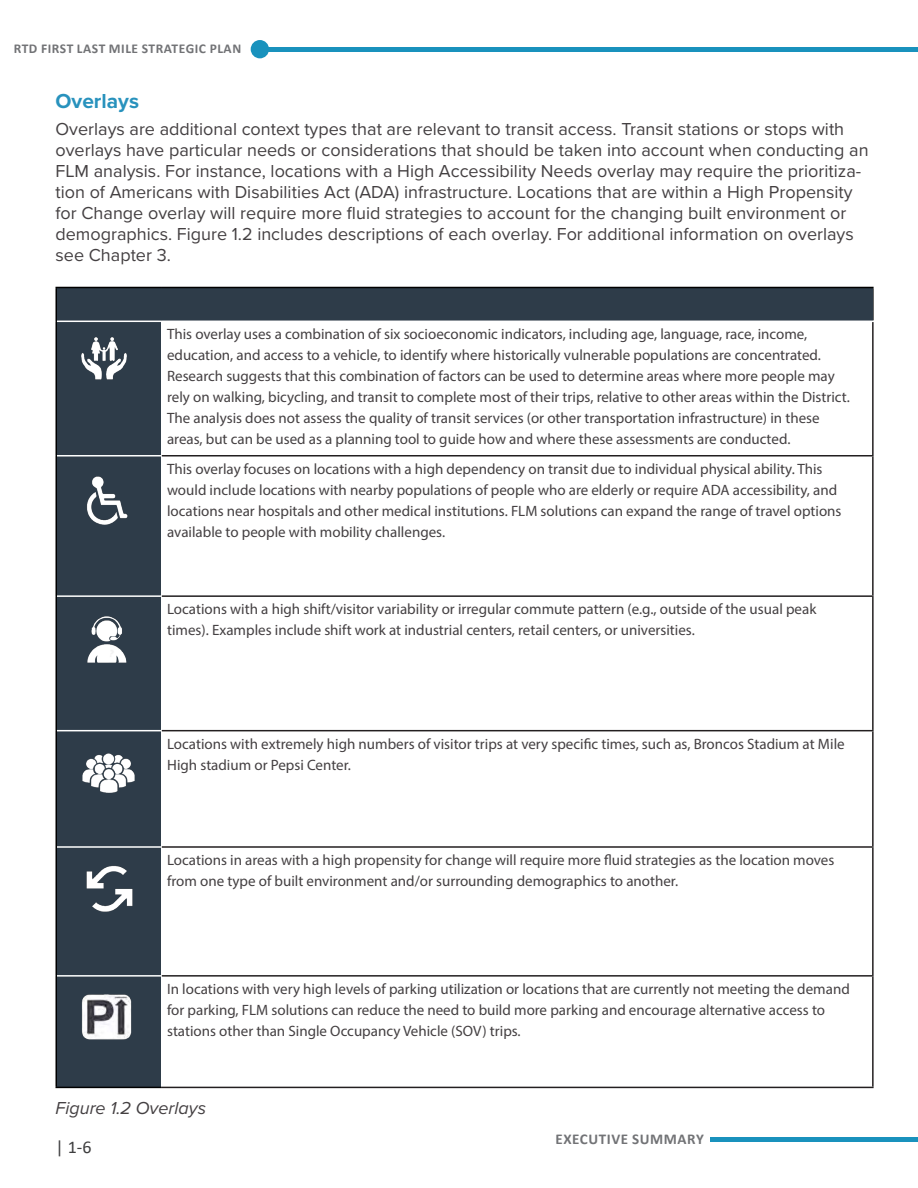
<style>
.page{position:relative;width:918px;height:1188px;background:#fff}
.page>*{position:absolute;margin:0;border:0;box-sizing:border-box;transform-origin:0 0}
.t1{font:700 21px "Proxima Nova";color:#2892bd}
.t2{font:18px/21px "Proxima Nova";color:#444042}
.t3{font:italic 18px "Proxima Nova";color:#444042}
.t4{font:18px "Calibri";color:#3e3e3f}
.t5{font:15px/21px "Myriad Pro";color:#444042}
.t6{font:700 15px "Calibri";letter-spacing:.04em;color:#727376}
.t7{font:700 13.5px "Calibri";letter-spacing:.04em;color:#727376}
</style>
<div class="page">
<hr style="left:260px;top:47px;width:658px;height:4px;background:#1992bd">
<div style="left:251px;top:40px;width:18px;height:18px;background:#1992bd;border-radius:50%"></div>
<div style="left:710px;top:1137px;width:208px;height:5px;background:#1992bd"></div>
<hr style="left:872px;top:322px;width:2px;height:133px;background:#231f20">
<hr style="left:872px;top:457px;width:2px;height:138px;background:#231f20">
<hr style="left:872px;top:597px;width:2px;height:133px;background:#231f20">
<hr style="left:872px;top:731px;width:2px;height:115px;background:#231f20">
<hr style="left:872px;top:848px;width:2px;height:127px;background:#231f20">
<hr style="left:872px;top:288px;width:2px;height:33px;background:#000">
<hr style="left:872px;top:977px;width:2px;height:110px;background:#231f20">
<div style="left:56px;top:287px;width:105px;height:34px;background:#2e3c49"></div>
<div style="left:56px;top:321px;width:105px;height:135px;background:#2e3c49"></div>
<div style="left:56px;top:456px;width:105px;height:140px;background:#2e3c49"></div>
<div style="left:56px;top:596px;width:105px;height:135px;background:#2e3c49"></div>
<div style="left:56px;top:731px;width:105px;height:116px;background:#2e3c49"></div>
<div style="left:56px;top:847px;width:105px;height:129px;background:#2e3c49"></div>
<div style="left:56px;top:976px;width:105px;height:111px;background:#2e3c49"></div>
<hr style="left:161px;top:1087px;width:713px;height:1px;background:#231f20">
<hr style="left:56px;top:287px;width:105px;height:1px;background:#000">
<hr style="left:56px;top:288px;width:1px;height:33px;background:#000">
<hr style="left:57px;top:321px;width:104px;height:1px;background:#fff">
<hr style="left:56px;top:321px;width:1px;height:135px;background:#000">
<hr style="left:56px;top:456px;width:1px;height:140px;background:#000">
<hr style="left:56px;top:596px;width:1px;height:135px;background:#000">
<hr style="left:56px;top:731px;width:1px;height:116px;background:#000">
<hr style="left:56px;top:847px;width:1px;height:129px;background:#000">
<hr style="left:57px;top:455px;width:105px;height:2px;background:#fff">
<hr style="left:57px;top:595px;width:105px;height:2px;background:#fff">
<hr style="left:57px;top:730px;width:105px;height:1px;background:#fff">
<hr style="left:57px;top:846px;width:105px;height:2px;background:#fff">
<hr style="left:57px;top:975px;width:105px;height:2px;background:#fff">
<hr style="left:56px;top:976px;width:1px;height:111px;background:#000">
<hr style="left:56px;top:1087px;width:105px;height:1px;background:#000">
<div style="left:161px;top:287px;width:712px;height:34px;background:#2e3c49"></div>
<hr style="left:162px;top:455px;width:712px;height:2px;background:#231f20">
<hr style="left:162px;top:595px;width:712px;height:2px;background:#231f20">
<hr style="left:162px;top:730px;width:712px;height:1px;background:#231f20">
<hr style="left:162px;top:846px;width:712px;height:2px;background:#231f20">
<hr style="left:162px;top:975px;width:712px;height:2px;background:#231f20">
<hr style="left:161px;top:287px;width:713px;height:1px;background:#000">
<img style="left:81px;top:337px;width:46px;height:43px">
<img style="left:87px;top:476px;width:41px;height:49px">
<img style="left:87px;top:616px;width:40px;height:47px">
<img style="left:82px;top:753px;width:53px;height:40px">
<img style="left:86px;top:866px;width:47px;height:46px">
<img style="left:81px;top:994px;width:51px;height:46px">
<p class="t7" style="left:14px;top:39px;width:229px">RTD FIRST LAST MILE STRATEGIC PLAN</p>
<h1 class="t1" style="left:56px;top:86px;width:85px">Overlays</h1>
<p class="t2" style="left:56px;top:117px;width:815px">Overlays are additional context types that are relevant to transit access. Transit stations or stops with overlays have particular needs or considerations that should be taken into account when conducting an FLM analysis. For instance, locations with a High Accessibility Needs overlay may require the prioritiza&shy;tion of Americans with Disabilities Act (ADA) infrastructure. Locations that are within a High Propensity for Change overlay will require more fuid strategies to account for the changing built environment or demographics. Figure 1.2 includes descriptions of each overlay. For additional information on overlays see Chapter 3.</p>
<p class="t5" style="left:167px;top:323px;width:684px">This overlay uses a combination of six socioeconomic indicators, including age, language, race, income, education, and access to a vehicle, to identify where historically vulnerable populations are concentrated.<br>Research suggests that this combination of factors can be used to determine areas where more people may rely on walking, bicycling, and transit to complete most of their trips, relative to other areas within the District.<br>The analysis does not assess the quality of transit services (or other transportation infrastructure) in these areas, but can be used as a planning tool to guide how and where these assessments are conducted.</p>
<p class="t5" style="left:167px;top:458px;width:676px">This overlay focuses on locations with a high dependency on transit due to individual physical ability. This would include locations with nearby populations of people who are elderly or require ADA accessibility, and locations near hospitals and other medical institutions. FLM solutions can expand the range of travel options available to people with mobility challenges.</p>
<p class="t5" style="left:167px;top:598px;width:651px">Locations with a high shift/visitor variability or irregular commute pattern (e.g., outside of the usual peak times). Examples include shift work at industrial centers, retail centers, or universities.</p>
<p class="t5" style="left:167px;top:733px;width:679px">Locations with extremely high numbers of visitor trips at very specifc times, such as, Broncos Stadium at Mile<br>High stadium or Pepsi Center.</p>
<p class="t5" style="left:167px;top:849px;width:669px">Locations in areas with a high propensity for change will require more fuid strategies as the location moves from one type of built environment and/or surrounding demographics to another.</p>
<p class="t5" style="left:167px;top:978px;width:684px">In locations with very high levels of parking utilization or locations that are currently not meeting the demand for parking, FLM solutions can reduce the need to build more parking and encourage alternative access to stations other than Single Occupancy Vehicle (SOV) trips.</p>
<p class="t3" style="left:56px;top:1094px;width:152px">Figure 1.2 Overlays</p>
<p class="t4" style="left:55px;top:1134px;width:38px">| 1-6</p>
<p class="t6" style="left:555px;top:1128px;width:150px">EXECUTIVE SUMMARY</p>
</div>
